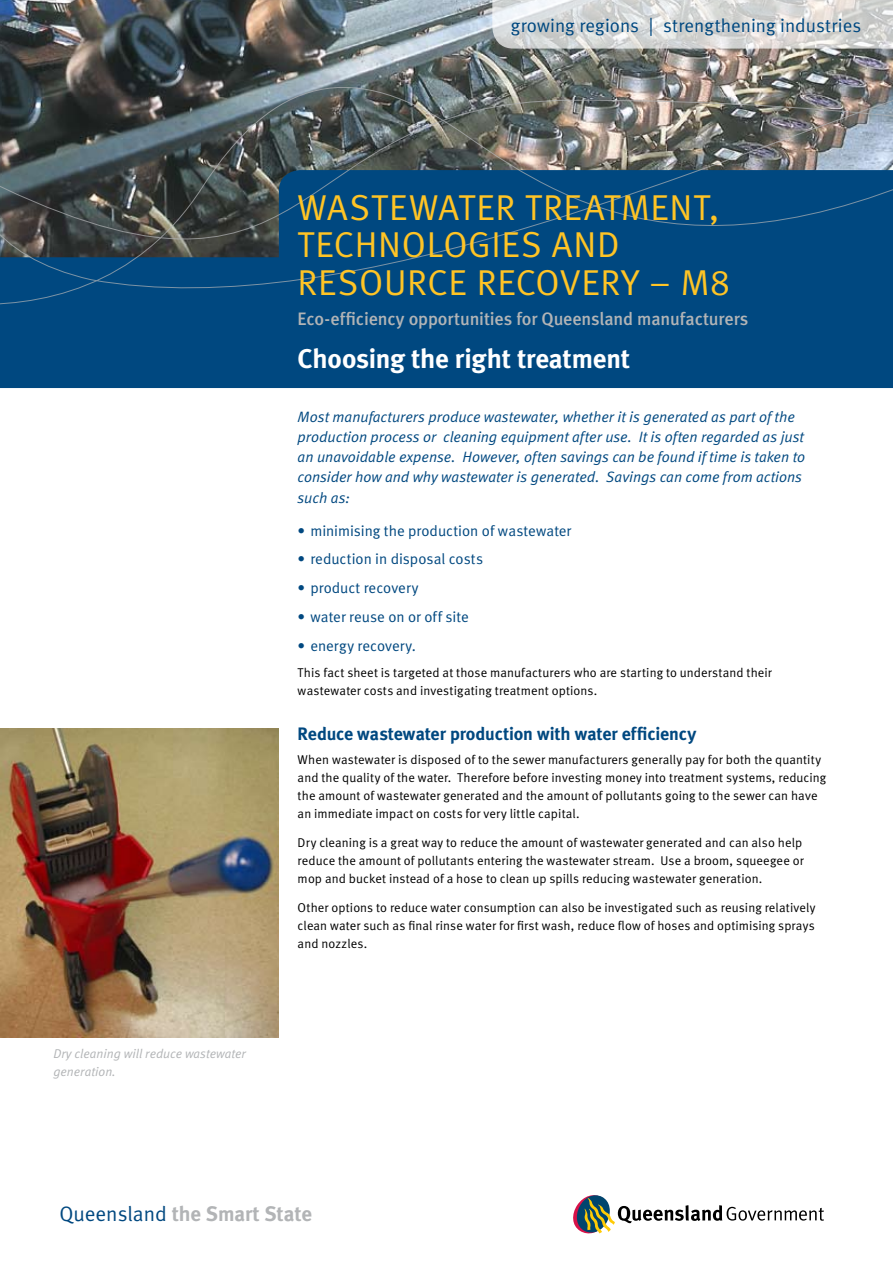
<style>
.page{position:relative;width:893px;height:1263px;background:#fff}
.page>*{position:absolute;margin:0;border:0;box-sizing:border-box;transform-origin:0 0}
.t1{font:36px/37.5px "Meta Normal";letter-spacing:.025em;color:#ffc425}
.t2{font:700 27px "Meta";letter-spacing:-.01em;color:#fff}
.t3{font:700 20.85px "Meta";color:#b2b4b6}
.t4{font:18.75px "Meta Normal";color:#004880}
.t5{font:500 18px "Meta";letter-spacing:-.005em;color:#b2b4b6}
.t6{font:700 18px "Meta";letter-spacing:-.005em;color:#004880}
.t7{font:italic 15px/20.2px "Meta Normal";color:#004880}
.t8{font:15px "Meta Normal";color:#004880}
.t9{font:12.75px/18px "Meta Normal";letter-spacing:.01em;color:#000}
.t10{font:italic 12.75px/18px "Meta Normal";color:#b2b4b6}
.s1{font-family:"Meta Normal";font-weight:400;color:#004880}
</style>
<div class="page">
<img style="left:0;top:0;width:492px;height:35px">
<div style="left:0;top:357px;width:893px;height:31px;background:#004880"></div>
<img style="left:0;top:35px;width:893px;height:322px">
<svg style="left:492px;top:0;width:401px;height:49px;background:#d8d8d7"></svg>
<svg style="left:573px;top:1195px;width:251px;height:39px"></svg>
<img style="left:0;top:729px;width:279px;height:308px">
<h3 class="t4" style="left:511px;top:15px;width:352px">growing regions | strengthening industries</h3>
<h1 class="t1" style="left:298px;top:188px;width:434px">Wastewater treatment, technologies and<br>resou rce recovery – M8</h1>
<h3 class="t5" style="left:298px;top:308px;width:452px">Eco-efficiency opportunities for Queensland manufacturers</h3>
<h2 class="t2" style="left:298px;top:343px;width:334px">Choosing the right treatment</h2>
<p class="t10" style="left:54px;top:1044px;width:194px">Dry cleaning will reduce wastewater generation.</p>
<p class="t7" style="left:298px;top:406px;width:509px">Most manufacturers produce wastewater, whether it is generated as part of the production process or cleaning equipment after use. It is often regarded as just an unavoidable expense. However, often savings can be found if time is taken to consider how and why wastewater is generated. Savings can come from actions such as:</p>
<p class="t8" style="left:298px;top:522px;width:275px">• minimising the production of wastewater</p>
<p class="t8" style="left:298px;top:550px;width:187px">• reduction in disposal costs</p>
<p class="t8" style="left:298px;top:579px;width:122px">• product recovery</p>
<p class="t8" style="left:298px;top:608px;width:173px">• water reuse on or off site</p>
<p class="t8" style="left:298px;top:637px;width:120px">• energy recovery.</p>
<p class="t9" style="left:298px;top:663px;width:476px">This fact sheet is targeted at those manufacturers who are starting to understand their wastewater costs and investigating treatment options.</p>
<h3 class="t6" style="left:298px;top:723px;width:400px">Reduce wastewater production with water efficiency</h3>
<p class="t9" style="left:298px;top:751px;width:530px">When wastewater is disposed of to the sewer manufacturers generally pay for both the quantity and the quality of the water. Therefore before investing money into treatment systems, reducing the amount of wastewater generated and the amount of pollutants going to the sewer can have an immediate impact on costs for very little capital.</p>
<p class="t9" style="left:298px;top:833px;width:508px">Dry cleaning is a great way to reduce the amount of wastewater generated and can also help reduce the amount of pollutants entering the wastewater stream. Use a broom, squeegee or mop and bucket instead of a hose to clean up spills reducing wastewater generation.</p>
<p class="t9" style="left:298px;top:898px;width:519px;text-align:justify">Other options to reduce water consumption can also be investigated such as reusing relatively clean water such as final rinse water for first wash, reduce flow of hoses and optimising sprays and nozzles.</p>
<h3 class="t3" style="left:60px;top:1201px;width:254px"><span class="s1">Queensland</span> the Smart State</h3>
</div>
